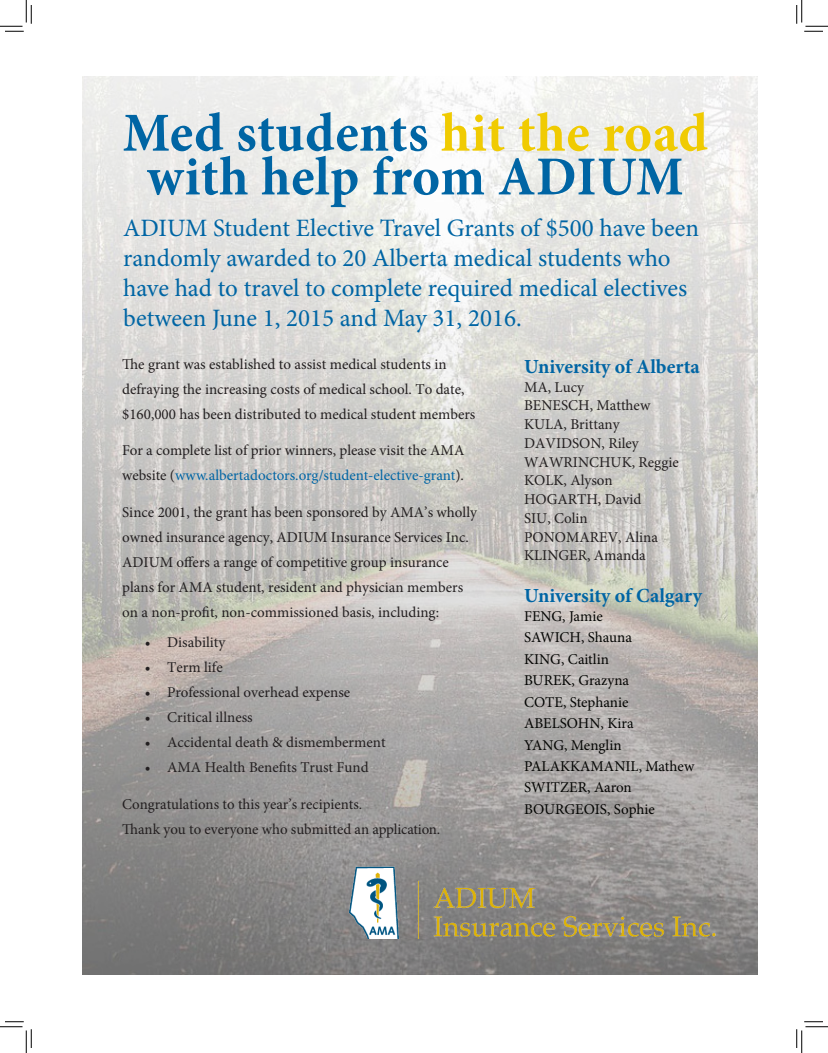
<style>
.page{position:relative;width:828px;height:1053px;background:#fff}
.page>*{position:absolute;margin:0;border:0;box-sizing:border-box;transform-origin:0 0}
.t1{font:700 55px/43.8px "Minion Pro";letter-spacing:.01em;color:#0065a4;text-align:center}
.Body_Text_Style{font:25px/30px "Minion Pro";color:#0065a4}
.Body_Text_Style-2{font:700 20px "Minion Pro";letter-spacing:-.005em;color:#0065a4}
.Body_Text_Style-3{font:15px/18.8px "Minion Pro";color:#231f20}
.Body_Text_Style-4{font:15px "Minion Pro";color:#040503}
.s1{color:#f0cb02}
.s2{color:#0065a4}
</style>
<div class="page">
<img style="left:82px;top:76px;width:676px;height:898px">
<img style="left:344px;top:864px;width:376px;height:74px">
<svg style="left:0;top:0;width:32px;height:32px"></svg>
<svg style="left:0;top:1021px;width:32px;height:31px"></svg>
<svg style="left:796px;top:0;width:32px;height:32px"></svg>
<svg style="left:796px;top:1021px;width:32px;height:31px"></svg>
<p class="t1" style="left:123px;top:110px;width:586px">Med students <span class="s1">hit the road </span>with help from ADIUM</p>
<p class="Body_Text_Style" style="left:123px;top:213px;width:577px">ADIUM Student Elective Travel Grants of $500 have been randomly awarded to 20 Alberta medical students who have had to travel to complete required medical electives between June 1, 2015 and May 31, 2016.</p>
<p class="Body_Text_Style-3" style="left:122px;top:352px;width:355px;line-height:25px">The grant was established to assist medical students in defraying the increasing costs of medical school. To date, $160,000 has been distributed to medical student members</p>
<p class="Body_Text_Style-3" style="left:122px;top:438px;width:343px;line-height:25px">For a complete list of prior winners, please visit the AMA website (<span class="s2">www.albertadoctors.org/student-elective-grant</span>).</p>
<p class="Body_Text_Style-3" style="left:122px;top:499px;width:356px;line-height:25px">Since 2001, the grant has been sponsored by AMA’s wholly owned insurance agency, ADIUM Insurance Services Inc.<br>ADIUM offers a range of competitive group insurance plans for AMA student, resident and physician members on a non-profit, non‑commissioned basis, including:</p>
<p class="Body_Text_Style-3" style="left:145px;top:633px;width:82px">• Disability</p>
<p class="Body_Text_Style-3" style="left:145px;top:658px;width:80px">• Term life</p>
<p class="Body_Text_Style-3" style="left:145px;top:683px;width:207px">• Professional overhead expense</p>
<p class="Body_Text_Style-3" style="left:145px;top:708px;width:109px">• Critical illness</p>
<p class="Body_Text_Style-3" style="left:145px;top:733px;width:242px">• Accidental death &amp; dismemberment</p>
<p class="Body_Text_Style-3" style="left:145px;top:758px;width:225px">• AMA Health Benefits Trust Fund</p>
<p class="Body_Text_Style-3" style="left:122px;top:791px;width:319px;line-height:25px">Congratulations to this year’s recipients.<br>Thank you to everyone who submitted an application.</p>
<p class="Body_Text_Style-2" style="left:524px;top:352px;width:177px">University of Alberta</p>
<p class="Body_Text_Style-3" style="left:524px;top:377px;width:156px">MA, Lucy<br>BENESCH, Matthew<br>KULA, Brittany<br>DAVIDSON, Riley<br>WAWRINCHUK, Reggie<br>KOLK, Alyson<br>HOGARTH, David<br>SIU, Colin<br>PONOMAREV, Alina<br>KLINGER, Amanda</p>
<p class="Body_Text_Style-2" style="left:524px;top:581px;width:180px">University of Calgary</p>
<p class="Body_Text_Style-4" style="left:524px;top:606px;width:80px">FENG, Jamie</p>
<p class="Body_Text_Style-4" style="left:524px;top:627px;width:109px">SAWICH, Shauna</p>
<p class="Body_Text_Style-4" style="left:524px;top:649px;width:86px">KING, Caitlin</p>
<p class="Body_Text_Style-4" style="left:524px;top:670px;width:107px">BUREK, Grazyna</p>
<p class="Body_Text_Style-4" style="left:524px;top:691px;width:106px">COTE, Stephanie</p>
<p class="Body_Text_Style-4" style="left:524px;top:713px;width:111px">ABELSOHN, Kira</p>
<p class="Body_Text_Style-4" style="left:524px;top:734px;width:99px">YANG, Menglin</p>
<p class="Body_Text_Style-4" style="left:524px;top:756px;width:172px">PALAKKAMANIL, Mathew</p>
<p class="Body_Text_Style-4" style="left:524px;top:777px;width:109px">SWITZER, Aaron</p>
<p class="Body_Text_Style-4" style="left:524px;top:799px;width:132px">BOURGEOIS, Sophie</p>
</div>
